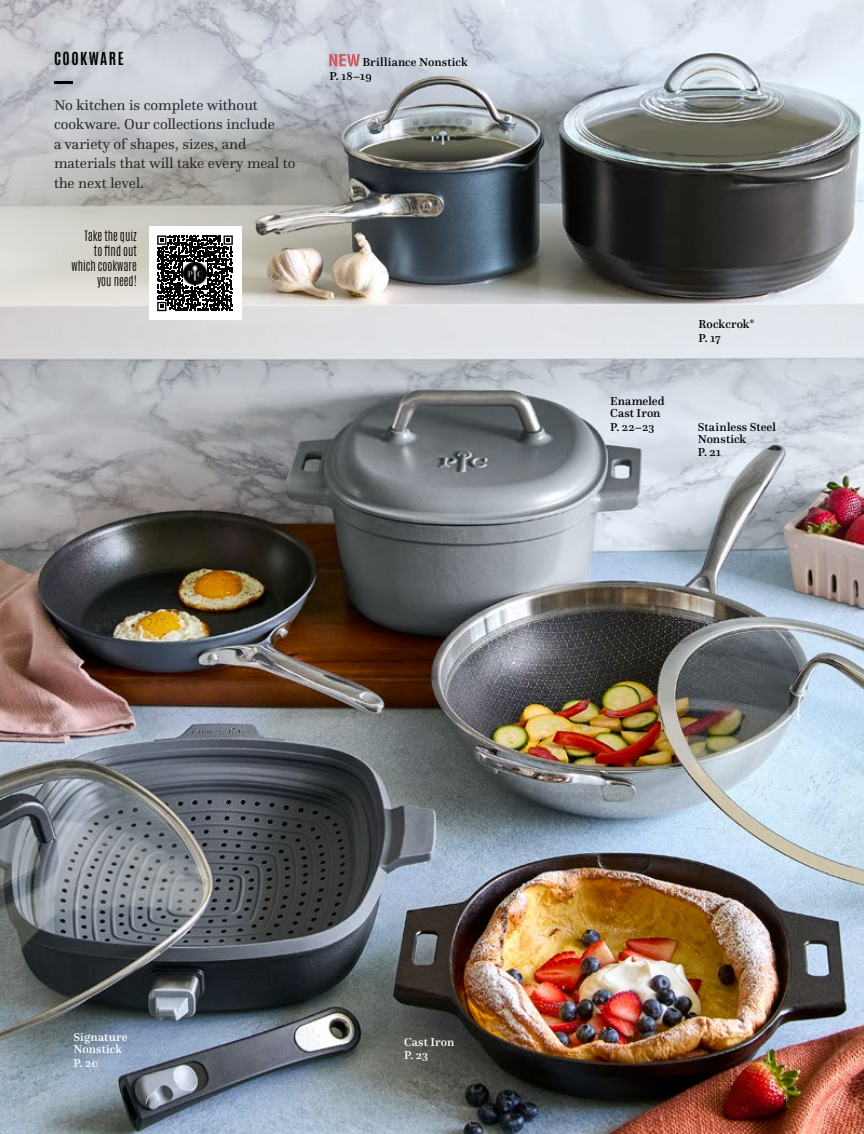
<style>
.page{position:relative;width:864px;height:1134px;background:#fff}
.page>*{position:absolute;margin:0;border:0;box-sizing:border-box;transform-origin:0 0}
.t1{font:15px/19.5px "Questa";color:#292829}
.t2{font:700 15px "Antonio";letter-spacing:.1em;color:#000}
.t3{font:500 12px/13.6px "Questa";letter-spacing:.005em;color:#000}
.t4{font:300 12px/15px "Antonio";color:#000;text-align:right}
.t5{font:500 12px/13.6px "Questa";letter-spacing:.01em;color:#fff}
</style>
<div class="page">
<img style="left:0;top:0;width:864px;height:1134px">
<hr style="left:54px;top:81px;width:18px;height:3px;background:#000">
<div style="left:149px;top:227px;width:93px;height:93px;background:#fff"></div>
<svg style="left:157px;top:235px;width:76px;height:76px"></svg>
<img style="left:184px;top:262px;width:22px;height:23px">
<svg style="left:329px;top:54px;width:31px;height:12px"></svg>
<p class="t2" style="left:54px;top:47px;width:71px">COOKWARE</p>
<p class="t1" style="left:54px;top:95px;width:243px">No kitchen is complete without cookware. Our collections include<br>a variety of shapes, sizes, and materials that will take every meal to the next level.</p>
<p class="t4" style="left:71px;top:228px;width:67px">Take the quiz<br>to find out which cookware you need!</p>
<p class="t3" style="left:329px;top:55px;width:140px;text-indent:33px">Brilliance Nonstick<br>P. 18–19</p>
<p class="t3" style="left:610px;top:395px;width:56px;line-height:12px">Enameled<br>Cast Iron</p>
<p class="t3" style="left:610px;top:420px;width:46px">P. 22–23</p>
<p class="t3" style="left:698px;top:317px;width:57px">Rockcrok<sup>®<br></sup>P. 17</p>
<p class="t3" style="left:698px;top:420px;width:80px;line-height:12px">Stainless Steel<br>Nonstick</p>
<p class="t3" style="left:698px;top:445px;width:25px">P. 21</p>
<p class="t5" style="left:74px;top:1031px;width:55px;line-height:12px">Signature<br>Nonstick</p>
<p class="t5" style="left:74px;top:1056px;width:26px">P. 20</p>
<p class="t5" style="left:404px;top:1035px;width:52px">Cast Iron<br>P. 23</p>
</div>
